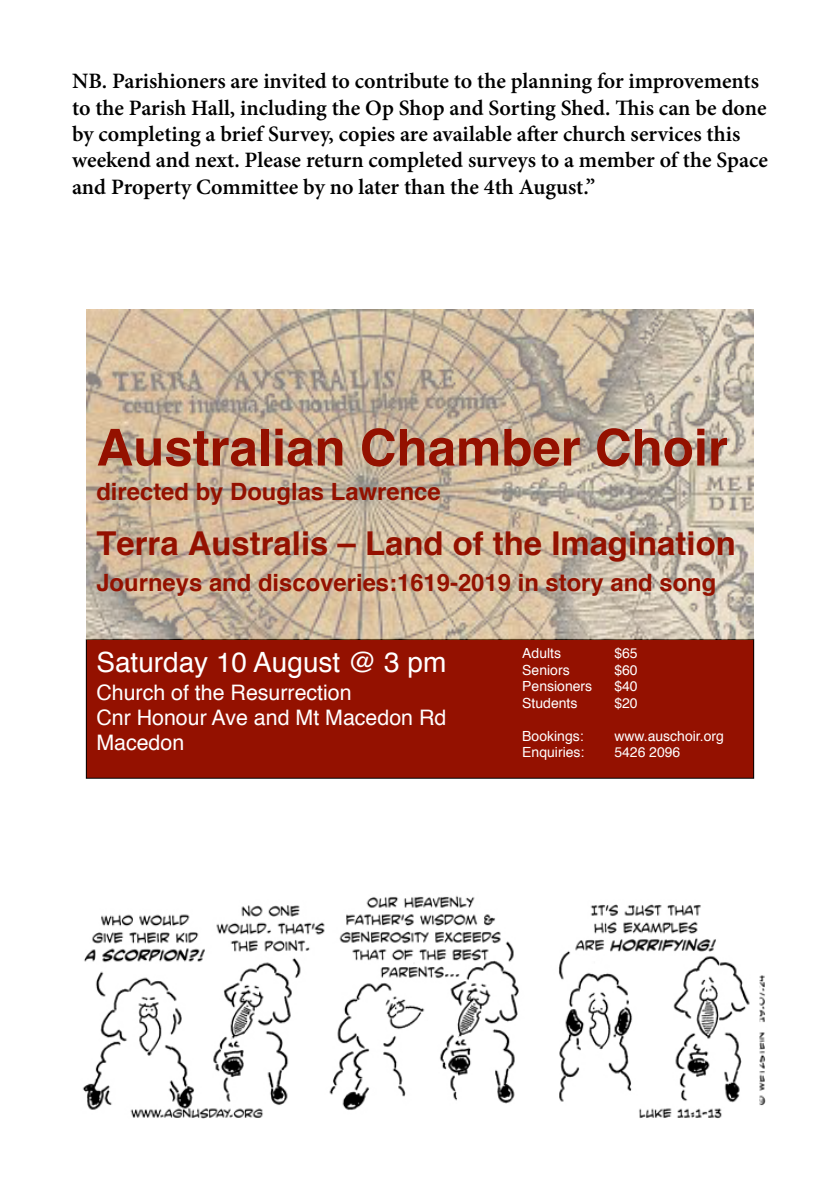
<style>
.page{position:relative;width:840px;height:1191px;background:#fff}
.page>*{position:absolute;margin:0;border:0;box-sizing:border-box;transform-origin:0 0}
.t1{font:700 51px "Helvetica";color:#941100}
.t2{font:700 32.8px "Helvetica";color:#941100}
.t3{font:28px "Helvetica";color:#fff}
.t4{font:700 23.8px "Helvetica";color:#941100}
.t5{font:600 22px/26.4px "Minion Pro";color:#000}
.t6{font:21.4px/25.4px "Helvetica";color:#fff}
.t7{font:14px "Helvetica";color:#fff}
</style>
<div class="page">
<img style="left:82px;top:895px;width:684px;height:224px">
<div style="left:86px;top:639px;width:667px;height:139px;background:#941100"></div>
<img style="left:86px;top:310px;width:667px;height:329px">
<p class="t5" style="left:72px;top:68px;width:697px">NB. Parishioners are invited to contribute to the planning for improvements to the Parish Hall, including the Op Shop and Sorting Shed. This can be done by completing a brief Survey, copies are available after church services this weekend and next. Please return completed surveys to a member of the Space and Property Committee by no later than the 4th August.”</p>
<h1 class="t1" style="left:96px;top:406px;width:632px">Australian Chamber Choir</h1>
<p class="t4" style="left:96px;top:472px;width:346px">directed by Douglas Lawrence</p>
<h2 class="t2" style="left:96px;top:517px;width:640px">Terra Australis – Land of the Imagination</h2>
<p class="t4" style="left:96px;top:563px;width:621px">Journeys and discoveries:1619-2019 in story and song</p>
<p class="t3" style="left:96px;top:641px;width:351px">Saturday 10 August @ 3 pm</p>
<p class="t6" style="left:96px;top:680px;width:351px">Church of the Resurrection<br>Cnr Honour Ave and Mt Macedon Rd<br>Macedon</p>
<p class="t7" style="left:522px;top:642px;width:40px">Adults</p>
<p class="t7" style="left:614px;top:642px;width:25px">$65</p>
<p class="t7" style="left:522px;top:659px;width:49px">Seniors</p>
<p class="t7" style="left:614px;top:659px;width:25px">$60</p>
<p class="t7" style="left:522px;top:675px;width:71px">Pensioners</p>
<p class="t7" style="left:614px;top:675px;width:25px">$40</p>
<p class="t7" style="left:522px;top:692px;width:57px">Students</p>
<p class="t7" style="left:614px;top:692px;width:25px">$20</p>
<p class="t7" style="left:522px;top:725px;width:63px">Bookings:</p>
<p class="t7" style="left:614px;top:725px;width:111px">www.auschoir.org</p>
<p class="t7" style="left:522px;top:741px;width:64px">Enquiries:</p>
<p class="t7" style="left:614px;top:741px;width:67px">5426 2096</p>
</div>
